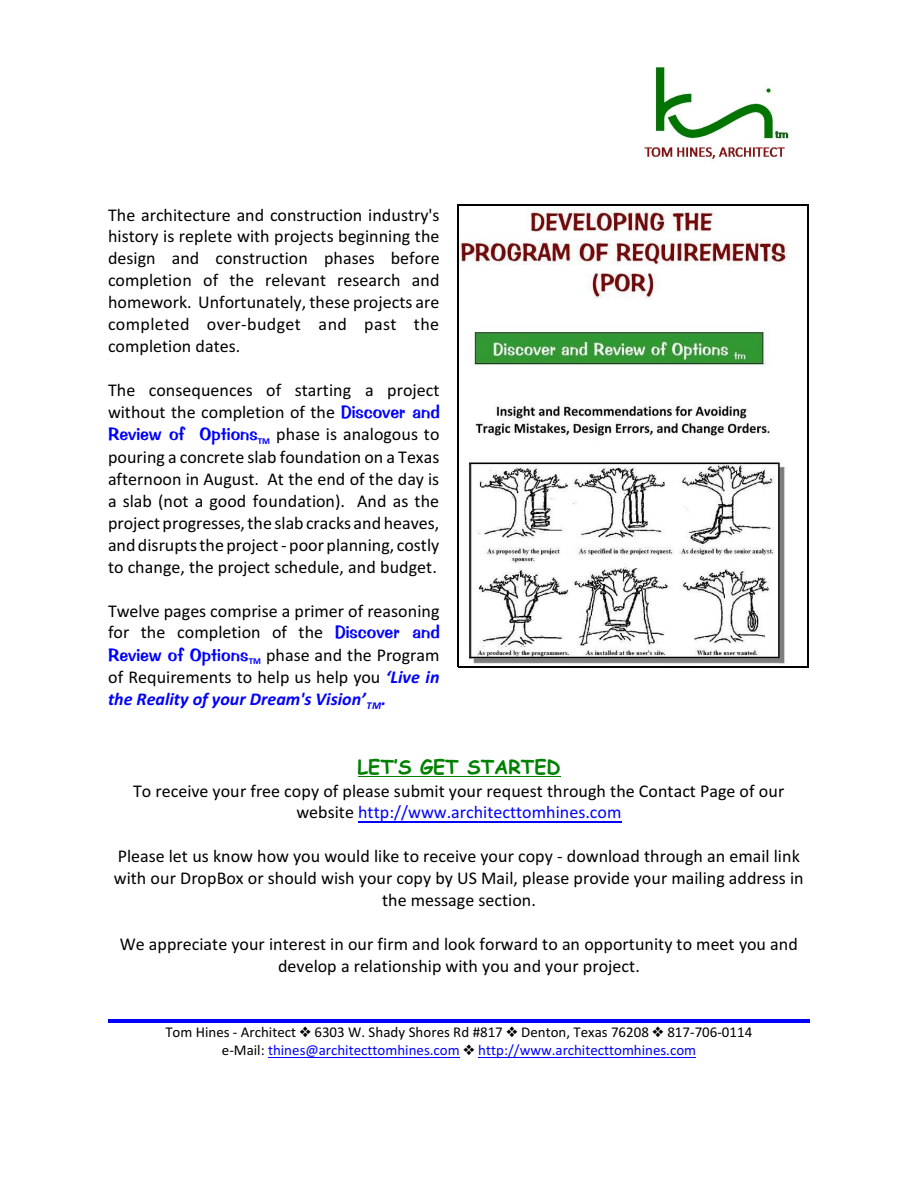
<style>
.page{position:relative;width:918px;height:1188px;background:#fff}
.page>*{position:absolute;margin:0;border:0;box-sizing:border-box;transform-origin:0 0}
.t1{font:700 19.5px "Comic Sans MS";color:#008000}
.t2{font:18px/21.9px "Calibri";color:#000;text-align:justify}
.t3{font:15px/18.1px "Calibri";color:#000;text-align:center}
.s1{font-family:"Impress BT";color:#00f}
.s2{font-weight:700;font-style:italic;color:#00f}
.s3{color:#00f}
</style>
<div class="page">
<img style="left:644px;top:66px;width:145px;height:93px">
<img style="left:459px;top:206px;width:328px;height:458px">
<hr style="left:458px;top:205px;width:1px;height:462px;background:#000">
<hr style="left:807px;top:205px;width:2px;height:462px;background:#000">
<hr style="left:458px;top:205px;width:350px;height:1px;background:#000">
<hr style="left:458px;top:666px;width:350px;height:1px;background:#000">
<hr style="left:358px;top:776px;width:203px;height:1px;background:#008000">
<hr style="left:358px;top:821px;width:264px;height:1px;background:#00f">
<hr style="left:268px;top:1057px;width:192px;height:1px;background:#00f">
<hr style="left:478px;top:1057px;width:218px;height:1px;background:#00f">
<hr style="left:108px;top:1019px;width:702px;height:3px;background:#00f">
<p class="t2" style="left:108px;top:205px;width:333px">The architecture and construction industry's history is replete with projects beginning the design and construction phases before completion of the relevant research and homework. Unfortunately, these projects are completed over-budget and past the completion dates.</p>
<p class="t2" style="left:108px;top:381px;width:333px">The consequences of starting a project without the completion of the <span class="s1">Discover and Review of Options</span><sub>TM</sub> phase is analogous to pouring a concrete slab foundation on a Texas afternoon in August. At the end of the day is a slab (not a good foundation). And as the project progresses, the slab cracks and heaves, and disrupts the project- poor planning, costly to change, the project schedule, and budget.</p>
<p class="t2" style="left:108px;top:601px;width:333px">Twelve pages comprise a primer of reasoning for the completion of the <span class="s1">Discover and Review of Options</span><sub>TM</sub> phase and the Program of Requirements to help us help you <span class="s2">‘Live in the Reality of your Dream's Vision’</span><sub>TM</sub><span class="s2">.</span></p>
<p class="t1" style="left:358px;top:758px;width:204px">LET’S GET STARTED</p>
<p class="t2" style="left:133px;top:781px;width:653px;text-align:center">To receive your free copy of please submit your request through the Contact Page of our website <span class="s3">http://www.architecttomhines.com</span></p>
<p class="t2" style="left:114px;top:847px;width:691px;text-align:center">Please let us know how you would like to receive your copy - download through an email link with our DropBox or should wish your copy by US Mail, please provide your mailing address in the message section.</p>
<p class="t2" style="left:120px;top:935px;width:680px;text-align:center">We appreciate your interest in our firm and look forward to an opportunity to meet you and develop a relationship with you and your project.</p>
<p class="t3" style="left:165px;top:1024px;width:588px">Tom Hines - Architect 6303 W. Shady Shores Rd #817 Denton, Texas 76208 817-706-0114 e-Mail: <span class="s3">thines@architecttomhines.com http://www.architecttomhines.com</span></p>
</div>
